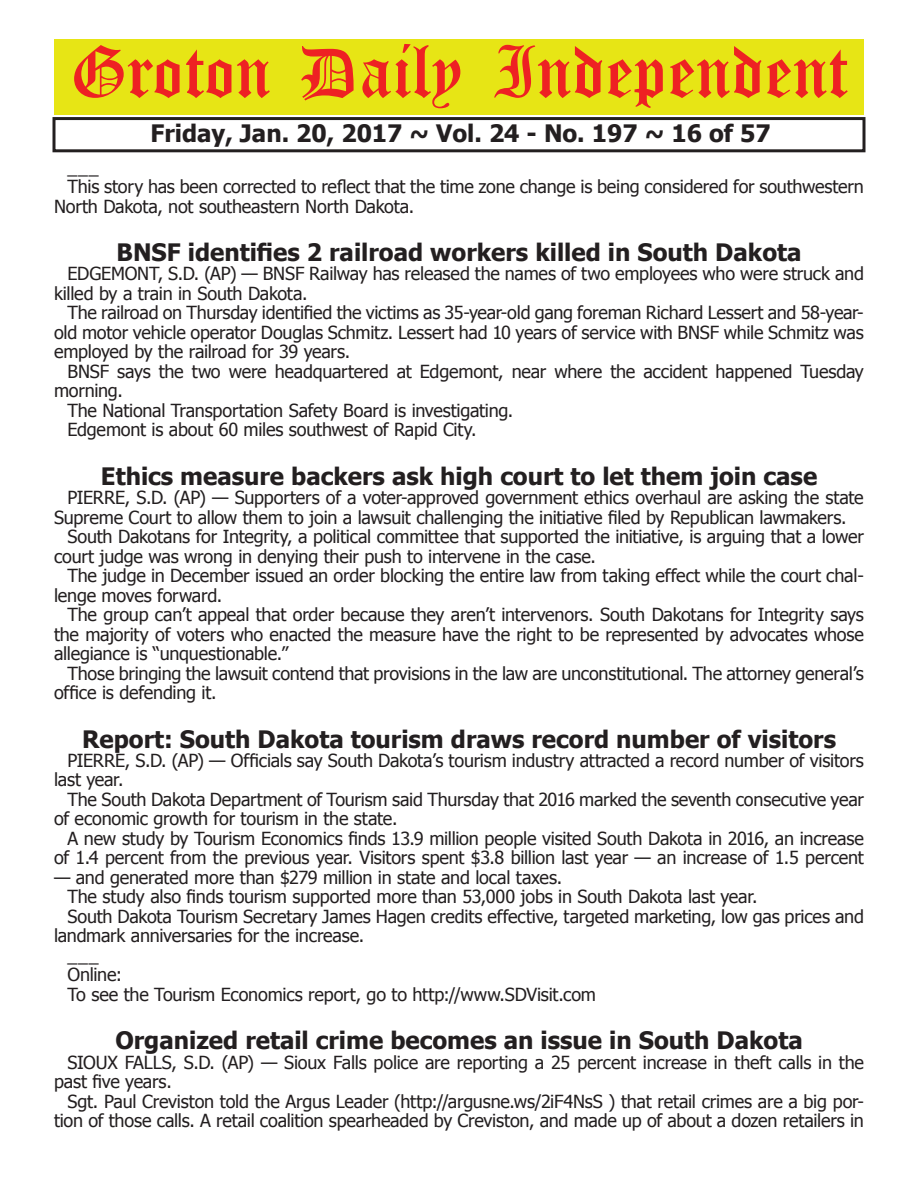
<style>
.page{position:relative;width:918px;height:1188px;background:#fff}
.page>*{position:absolute;margin:0;border:0;box-sizing:border-box;transform-origin:0 0}
.t1{font:54px "Old English Five";color:#ee2123}
.t2{font:700 24px "Tahoma";color:#231f20}
.t3{font:18px/19.5px "Tahoma";letter-spacing:-.01em;color:#231f20}
</style>
<div class="page">
<div style="left:52px;top:117px;width:814px;height:35px;border:3px solid #231f20"></div>
<div style="left:54px;top:40px;width:810px;height:75px;background:#e7e515"></div>
<h1 class="t1" style="left:70px;top:47px;width:779px">Groton Daily Independent</h1>
<h2 class="t2" style="left:151px;top:116px;width:622px">Friday, Jan. 20, 2017 ~ Vol. 24 - No. 197 ~ 16 of 57</h2>
<p class="t3" style="left:68px;top:156px;width:33px">___</p>
<p class="t3" style="left:68px;top:176px;width:798px">This story has been corrected to reflect that the time zone change is being considered for southwestern</p>
<p class="t3" style="left:54px;top:195px;width:362px">North Dakota, not southeastern North Dakota.</p>
<h2 class="t2" style="left:117px;top:235px;width:686px">BNSF identifies 2 railroad workers killed in South Dakota</h2>
<p class="t3" style="left:54px;top:263px;width:812px;text-indent:14px">EDGEMONT, S.D. (AP) — BNSF Railway has released the names of two employees who were struck and killed by a train in South Dakota.</p>
<p class="t3" style="left:54px;top:302px;width:811px;text-align:justify;text-indent:14px">The railroad on Thursday identified the victims as 35-year-old gang foreman Richard Lessert and 58-year&shy;old motor vehicle operator Douglas Schmitz. Lessert had 10 years of service with BNSF while Schmitz was employed by the railroad for 39 years.</p>
<p class="t3" style="left:68px;top:361px;width:798px">BNSF says the two were headquartered at Edgemont, near where the accident happened Tuesday</p>
<p class="t3" style="left:54px;top:380px;width:70px">morning.</p>
<p class="t3" style="left:68px;top:400px;width:447px">The National Transportation Safety Board is investigating.</p>
<p class="t3" style="left:68px;top:419px;width:411px">Edgemont is about 60 miles southwest of Rapid City.</p>
<h2 class="t2" style="left:101px;top:459px;width:718px">Ethics measure backers ask high court to let them join case</h2>
<p class="t3" style="left:68px;top:487px;width:798px">PIERRE, S.D. (AP) — Supporters of a voter-approved government ethics overhaul are asking the state</p>
<p class="t3" style="left:54px;top:507px;width:794px">Supreme Court to allow them to join a lawsuit challenging the initiative filed by Republican lawmakers.</p>
<p class="t3" style="left:68px;top:526px;width:798px">South Dakotans for Integrity, a political committee that supported the initiative, is arguing that a lower</p>
<p class="t3" style="left:54px;top:546px;width:544px">court judge was wrong in denying their push to intervene in the case.</p>
<p class="t3" style="left:68px;top:565px;width:798px">The judge in December issued an order blocking the entire law from taking effect while the court chal-</p>
<p class="t3" style="left:54px;top:585px;width:170px">lenge moves forward.</p>
<p class="t3" style="left:68px;top:604px;width:798px">The group can’t appeal that order because they aren’t intervenors. South Dakotans for Integrity says</p>
<p class="t3" style="left:54px;top:624px;width:811px">the majority of voters who enacted the measure have the right to be represented by advocates whose</p>
<p class="t3" style="left:54px;top:643px;width:236px">allegiance is “unquestionable.”</p>
<p class="t3" style="left:68px;top:663px;width:798px">Those bringing the lawsuit contend that provisions in the law are unconstitutional. The attorney general’s</p>
<p class="t3" style="left:54px;top:682px;width:164px">office is defending it.</p>
<h2 class="t2" style="left:82px;top:722px;width:755px">Report: South Dakota tourism draws record number of visitors</h2>
<p class="t3" style="left:54px;top:750px;width:812px;text-indent:14px">PIERRE, S.D. (AP) — Officials say South Dakota’s tourism industry attracted a record number of visitors last year.</p>
<p class="t3" style="left:54px;top:789px;width:811px;text-indent:14px">The South Dakota Department of Tourism said Thursday that 2016 marked the seventh consecutive year of economic growth for tourism in the state.</p>
<p class="t3" style="left:54px;top:828px;width:811px;text-align:right">A new study by Tourism Economics finds 13.9 million people visited South Dakota in 2016, an increase of 1.4 percent from the previous year. Visitors spent $3.8 billion last year — an increase of 1.5 percent</p>
<p class="t3" style="left:54px;top:867px;width:510px">— and generated more than $279 million in state and local taxes.</p>
<p class="t3" style="left:68px;top:886px;width:692px">The study also finds tourism supported more than 53,000 jobs in South Dakota last year.</p>
<p class="t3" style="left:68px;top:906px;width:798px">South Dakota Tourism Secretary James Hagen credits effective, targeted marketing, low gas prices and</p>
<p class="t3" style="left:54px;top:925px;width:312px">landmark anniversaries for the increase.</p>
<p class="t3" style="left:68px;top:945px;width:33px">___</p>
<p class="t3" style="left:68px;top:964px;width:56px">Online:</p>
<p class="t3" style="left:68px;top:984px;width:530px">To see the Tourism Economics report, go to http://www.SDVisit.com</p>
<h2 class="t2" style="left:115px;top:1024px;width:689px">Organized retail crime becomes an issue in South Dakota</h2>
<p class="t3" style="left:54px;top:1052px;width:812px;text-indent:14px">SIOUX FALLS, S.D. (AP) — Sioux Falls police are reporting a 25 percent increase in theft calls in the past five years.</p>
<p class="t3" style="left:54px;top:1091px;width:812px;text-align:right">Sgt. Paul Creviston told the Argus Leader (http://argusne.ws/2iF4NsS ) that retail crimes are a big por&shy;tion of those calls. A retail coalition spearheaded by Creviston, and made up of about a dozen retailers in</p>
</div>
